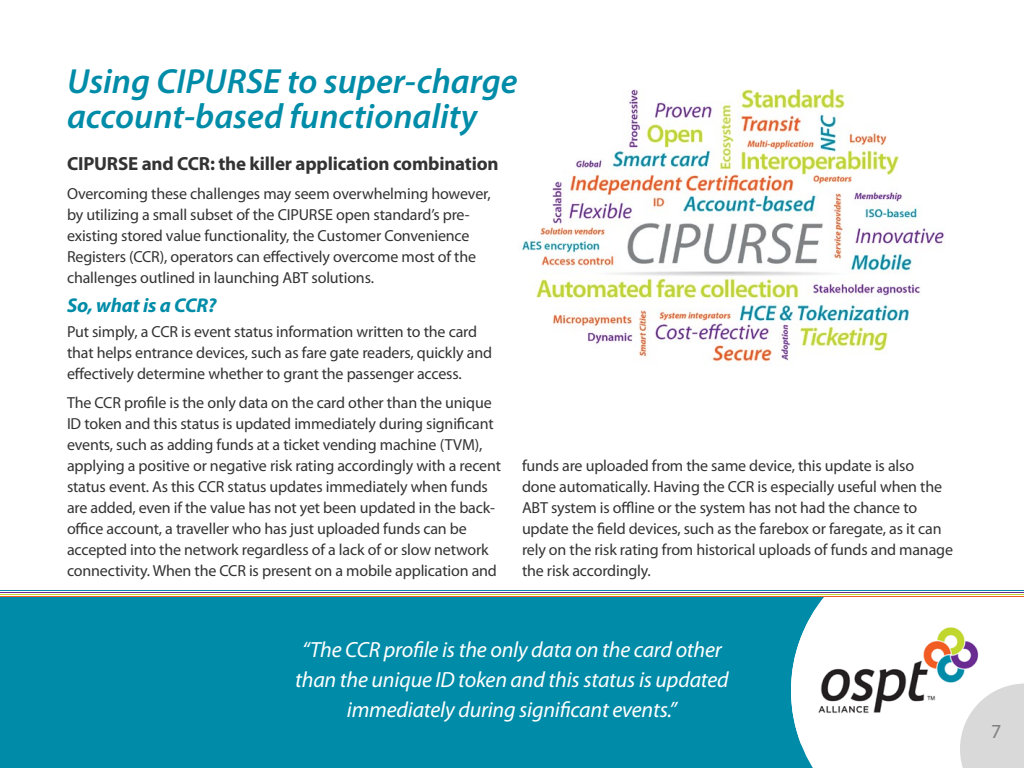
<style>
.page{position:relative;width:1024px;height:768px;background:#fff}
.page>*{position:absolute;margin:0;border:0;box-sizing:border-box;transform-origin:0 0}
.t1{font:italic 600 35px/35px "Myriad Pro";color:#008ca8}
.t2{font:italic 22px/30px "Myriad Pro";letter-spacing:-.01em;color:#fff;text-align:center}
.t3{font:italic 700 20px "Myriad Pro";letter-spacing:-.01em;color:#008ca8}
.t4{font:20px "Myriad Pro";color:#808080}
.t5{font:700 19px "Myriad Pro";letter-spacing:-.01em;color:#333}
.t6{font:16px/21px "Myriad Pro";letter-spacing:-.01em;color:#333}
</style>
<div class="page">
<div style="left:0;top:596px;width:1024px;height:172px;background:#008ca8"></div>
<div style="left:801px;top:597px;width:223px;height:171px;background:#fff"></div>
<img style="left:791px;top:597px;width:218px;height:147px">
<svg style="left:960px;top:684px;width:64px;height:84px;background:#dfdfdf"></svg>
<img style="left:520px;top:89px;width:424px;height:273px">
<hr style="left:0;top:590px;width:1024px;height:1px;background:#008ca8">
<hr style="left:0;top:592px;width:1024px;height:1px;background:#6a2c90">
<hr style="left:0;top:594px;width:1024px;height:1px;background:#c1d82f">
<hr style="left:0;top:596px;width:1024px;height:1px;background:#f15d22">
<p class="t1" style="left:67px;top:63px;width:452px">Using CIPURSE to super-charge account-based functionality</p>
<p class="t5" style="left:67px;top:151px;width:433px">CIPURSE and CCR: the killer application combination</p>
<p class="t6" style="left:67px;top:183px;width:425px">Overcoming these challenges may seem overwhelming however, by utilizing a small subset of the CIPURSE open standard’s pre&shy;existing stored value functionality, the Customer Convenience Registers (CCR), operators can effectively overcome most of the challenges outlined in launching ABT solutions.</p>
<p class="t3" style="left:67px;top:293px;width:151px">So, what is a CCR?</p>
<p class="t6" style="left:67px;top:321px;width:427px">Put simply, a CCR is event status information written to the card that helps entrance devices, such as fare gate readers, quickly and effectively determine whether to grant the passenger access.</p>
<p class="t6" style="left:67px;top:392px;width:436px">The CCR profile is the only data on the card other than the unique ID token and this status is updated immediately during significant events, such as adding funds at a ticket vending machine (TVM), applying a positive or negative risk rating accordingly with a recent status event. As this CCR status updates immediately when funds are added, even if the value has not yet been updated in the back&shy;office account, a traveller who has just uploaded funds can be accepted into the network regardless of a lack of or slow network connectivity. When the CCR is present on a mobile application and</p>
<p class="t6" style="left:522px;top:455px;width:433px">funds are uploaded from the same device, this update is also<br>done automatically. Having the CCR is especially useful when the ABT system is offline or the system has not had the chance to update the field devices, such as the farebox or faregate, as it can rely on the risk rating from historical uploads of funds and manage the risk accordingly.</p>
<p class="t2" style="left:295px;top:634px;width:435px">“The CCR profile is the only data on the card other than the unique ID token and this status is updated immediately during significant events.”</p>
<p class="t4" style="left:991px;top:719px;width:12px">7</p>
</div>
